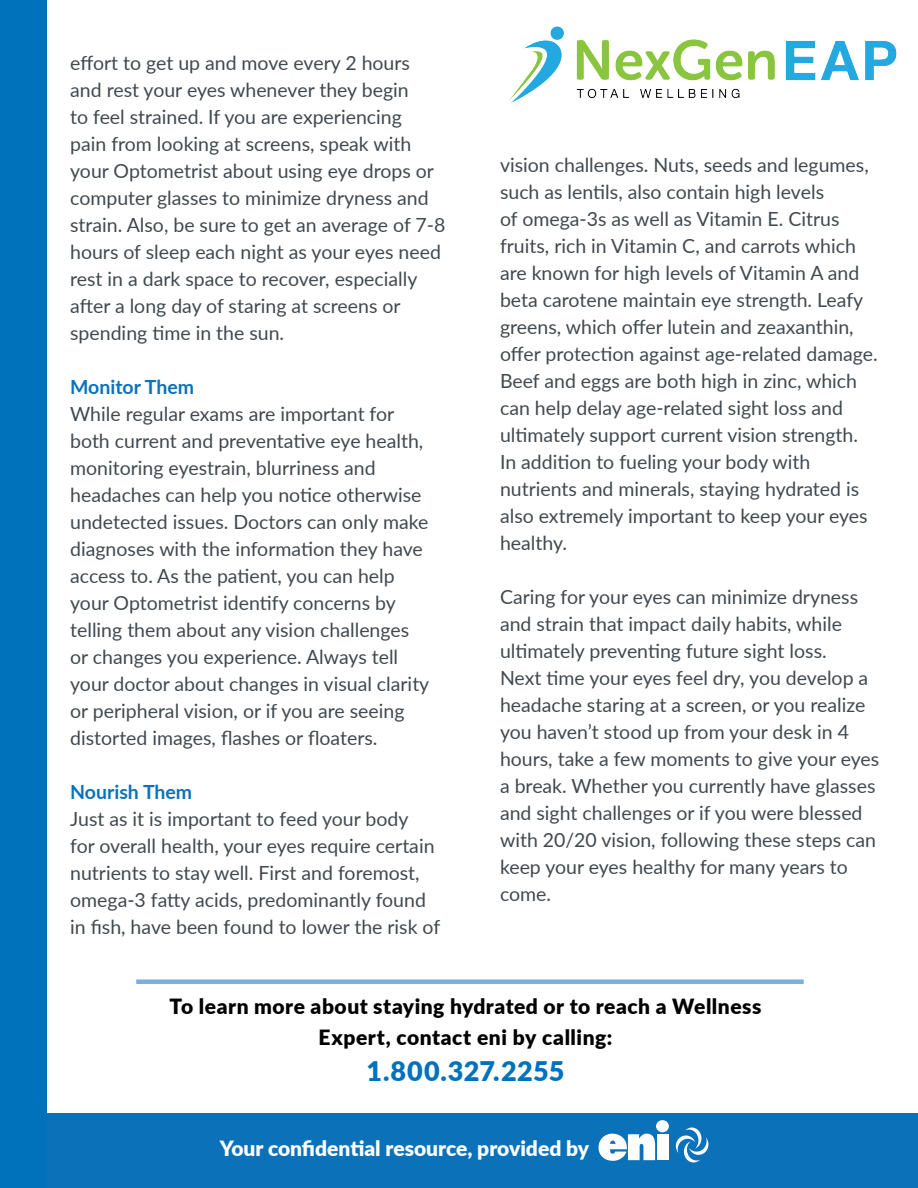
<style>
.page{position:relative;width:918px;height:1188px;background:#fff}
.page>*{position:absolute;margin:0;border:0;box-sizing:border-box;transform-origin:0 0}
.t1{font:900 27px "Lato";letter-spacing:.015em;color:#0072bc}
.t2{font:900 21px/31.5px "Lato";letter-spacing:.025em;color:#000;text-align:center}
.t3{font:900 21px "Lato";color:#fff}
.t4{font:19.5px/27px "Lato";color:#41494e}
.t5{font:700 19.5px "Lato";color:#0b72ba}
</style>
<div class="page">
<div style="left:0;top:1113px;width:918px;height:75px;background:#0b72ba"></div>
<svg style="left:676px;top:1128px;width:32px;height:34px"></svg>
<svg style="left:599px;top:1134px;width:56px;height:27px"></svg>
<div style="left:657px;top:1134px;width:11px;height:26px;background:#fff"></div>
<div style="left:656px;top:1120px;width:13px;height:12px;background:#fff;border-radius:50%"></div>
<div style="left:0;top:0;width:47px;height:1188px;background:#0072bc"></div>
<div style="left:136px;top:979px;width:668px;height:5px;background:#79aede"></div>
<img style="left:509px;top:26px;width:388px;height:77px">
<p class="t4" style="left:70px;top:48px;width:377px">effort to get up and move every 2 hours and rest your eyes whenever they begin<br>to feel strained. If you are experiencing<br>pain from looking at screens, speak with your Optometrist about using eye drops or computer glasses to minimize dryness and strain. Also, be sure to get an average of 7-8 hours of sleep each night as your eyes need rest in a dark space to recover, especially after a long day of staring at screens or spending time in the sun.</p>
<p class="t5" style="left:70px;top:372px;width:125px">Monitor Them</p>
<p class="t4" style="left:70px;top:399px;width:361px">While regular exams are important for both current and preventative eye health, monitoring eyestrain, blurriness and headaches can help you notice otherwise undetected issues. Doctors can only make diagnoses with the information they have access to. As the patient, you can help your Optometrist identify concerns by telling them about any vision challenges or changes you experience. Always tell your doctor about changes in visual clarity or peripheral vision, or if you are seeing distorted images, flashes or floaters.</p>
<p class="t5" style="left:70px;top:777px;width:124px">Nourish Them</p>
<p class="t4" style="left:70px;top:804px;width:372px">Just as it is important to feed your body<br>for overall health, your eyes require certain nutrients to stay well. First and foremost, omega-3 fatty acids, predominantly found in fish, have been found to lower the risk of</p>
<p class="t4" style="left:500px;top:151px;width:379px">vision challenges. Nuts, seeds and legumes, such as lentils, also contain high levels<br>of omega-3s as well as Vitamin E. Citrus fruits, rich in Vitamin C, and carrots which are known for high levels of Vitamin A and beta carotene maintain eye strength. Leafy greens, which offer lutein and zeaxanthin, offer protection against age-related damage.<br>Beef and eggs are both high in zinc, which can help delay age-related sight loss and ultimately support current vision strength.<br>In addition to fueling your body with nutrients and minerals, staying hydrated is also extremely important to keep your eyes healthy.</p>
<p class="t4" style="left:500px;top:583px;width:381px">Caring for your eyes can minimize dryness and strain that impact daily habits, while ultimately preventing future sight loss.<br>Next time your eyes feel dry, you develop a headache staring at a screen, or you realize you haven’t stood up from your desk in 4 hours, take a few moments to give your eyes a break. Whether you currently have glasses and sight challenges or if you were blessed with 20/20 vision, following these steps can keep your eyes healthy for many years to come.</p>
<p class="t2" style="left:170px;top:989px;width:593px">To learn more about staying hydrated or to reach a Wellness<br>Expert, contact eni by calling:</p>
<h1 class="t1" style="left:366px;top:1051px;width:200px">1.800.327.2255</h1>
<p class="t3" style="left:220px;top:1133px;width:371px">Your confidential resource, provided by</p>
</div>
